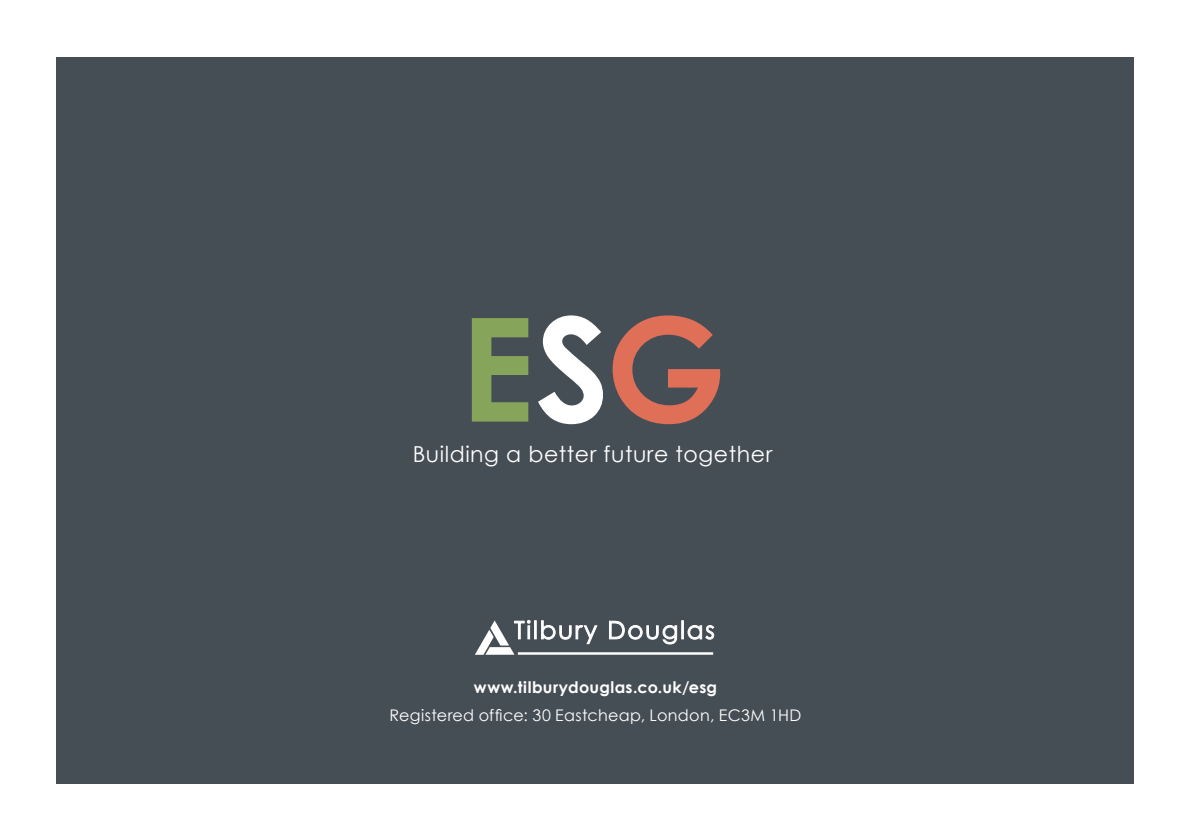
<style>
.page{position:relative;width:1191px;height:840px;background:#fff}
.page>*{position:absolute;margin:0;border:0;box-sizing:border-box;transform-origin:0 0}
.t1{font:700 144px "Century Gothic";color:#86a45a}
.t2{font:22px "Century Gothic";letter-spacing:.025em;color:#fff}
.t3{font:16px "Century Gothic";letter-spacing:.02em;color:#fff}
.t4{font:700 16px "Century Gothic";letter-spacing:.025em;color:#fff}
.s1{color:#fff}
.s2{color:#e06f58}
</style>
<div class="page">
<div style="left:57px;top:57px;width:1077px;height:725px;background:#464e55"></div>
<svg style="left:475px;top:620px;width:239px;height:34px"></svg>
<h1 class="t1" style="left:460px;top:260px;width:268px">E<span class="s1">S</span><span class="s2">G</span></h1>
<h2 class="t2" style="left:413px;top:438px;width:361px">Building a better future together</h2>
<p class="t4" style="left:474px;top:674px;width:245px">www.tilburydouglas.co.uk/esg</p>
<p class="t3" style="left:389px;top:703px;width:413px">Registered office: 30 Eastcheap, London, EC3M 1HD</p>
</div>
